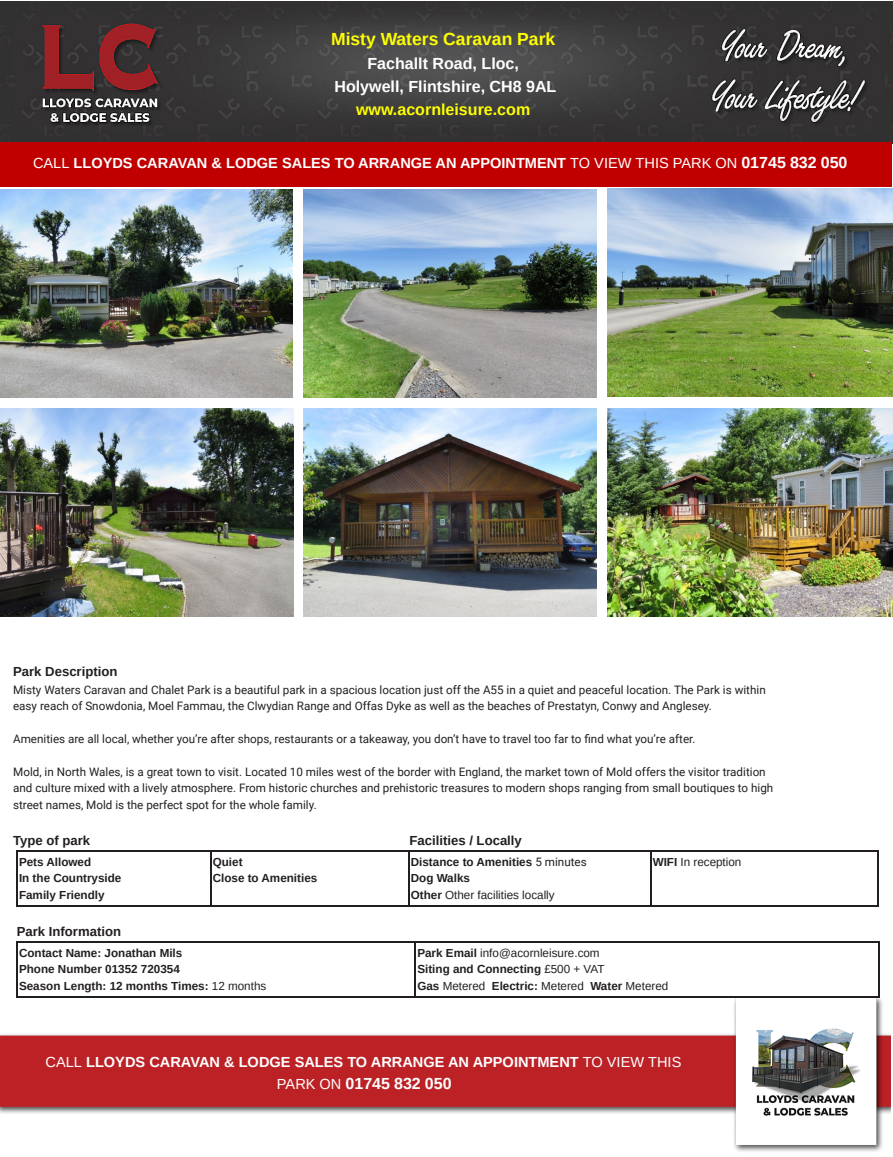
<style>
.page{position:relative;width:893px;height:1157px;background:#fff}
.page>*{position:absolute;margin:0;border:0;box-sizing:border-box;transform-origin:0 0}
.t1{font:700 17.55px "Arimo";color:#ff0}
.t2{font:700 16.05px/23px "Arimo";color:#fff;text-align:center}
.t3{font:700 14.55px "Arimo";color:#fff}
.t4{font:700 13.2px "Arimo";color:#231f20}
.t5{font:11.7px/16.4px "Roboto";color:#231f20}
.t6{font:700 11.7px/16.4px "Arimo";color:#231f20}
.t7{font:11.7px/16.4px "Arimo";color:#231f20}
.s1{color:#ff0}
.s2{font-weight:400}
.s3{font-size:16.05px}
.s4{font-family:"Roboto";font-weight:400}
.s5{font-weight:700}
.s6{font-weight:400;font-size:14.55px}
</style>
<div class="page">
<img style="left:0;top:1px;width:893px;height:142px">
<img style="left:0;top:998px;width:891px;height:154px">
<hr style="left:650px;top:850px;width:229px;height:1px;background:#231f20">
<hr style="left:650px;top:905px;width:229px;height:1px;background:#231f20">
<hr style="left:878px;top:850px;width:1px;height:56px;background:#231f20">
<hr style="left:408px;top:850px;width:243px;height:1px;background:#231f20">
<hr style="left:408px;top:905px;width:243px;height:1px;background:#231f20">
<hr style="left:650px;top:850px;width:1px;height:56px;background:#231f20">
<hr style="left:210px;top:850px;width:199px;height:1px;background:#231f20">
<hr style="left:210px;top:905px;width:199px;height:1px;background:#231f20">
<hr style="left:408px;top:850px;width:1px;height:56px;background:#231f20">
<hr style="left:16px;top:850px;width:195px;height:1px;background:#231f20">
<hr style="left:16px;top:905px;width:195px;height:1px;background:#231f20">
<hr style="left:16px;top:850px;width:2px;height:56px;background:#231f20">
<hr style="left:210px;top:850px;width:1px;height:56px;background:#231f20">
<hr style="left:415px;top:941px;width:465px;height:1px;background:#231f20">
<hr style="left:415px;top:996px;width:465px;height:1px;background:#231f20">
<hr style="left:879px;top:941px;width:1px;height:56px;background:#231f20">
<hr style="left:16px;top:941px;width:400px;height:1px;background:#231f20">
<hr style="left:16px;top:996px;width:400px;height:1px;background:#231f20">
<hr style="left:16px;top:941px;width:2px;height:56px;background:#231f20">
<hr style="left:415px;top:941px;width:1px;height:56px;background:#231f20">
<div style="left:0;top:142px;width:892px;height:45px;background:#c00000"></div>
<img style="left:303px;top:189px;width:293px;height:208px">
<img style="left:607px;top:188px;width:286px;height:208px">
<img style="left:0;top:189px;width:292px;height:208px">
<img style="left:0;top:408px;width:293px;height:208px">
<img style="left:303px;top:408px;width:293px;height:208px">
<img style="left:607px;top:408px;width:286px;height:208px">
<p class="t1" style="left:331px;top:29px;width:226px">Misty Waters Caravan Park</p>
<p class="t2" style="left:334px;top:52px;width:223px">Fachallt Road, Lloc,<br>Holywell, Flintshire, CH8 9AL <span class="s1">www.acornleisure.com</span></p>
<p class="t3" style="left:33px;top:155px;width:816px"><span class="s2">CALL</span> LLOYDS CARAVAN &amp; LODGE SALES TO ARRANGE AN APPOINTMENT <span class="s2">TO VIEW THIS PARK ON</span> <span class="s3">01745 832 050</span></p>
<p class="t4" style="left:13px;top:664px;width:106px">Park Description</p>
<p class="t5" style="left:13px;top:681px;width:754px">Misty Waters Caravan and Chalet Park is a beautiful park in a spacious location just off the A55 in a quiet and peaceful location. The Park is within easy reach of Snowdonia, Moel Fammau, the Clwydian Range and Offas Dyke as well as the beaches of Prestatyn, Conwy and Anglesey.</p>
<p class="t5" style="left:13px;top:730px;width:684px">Amenities are all local, whether you’re after shops, restaurants or a takeaway, you don’t have to travel too far to find what you’re after.</p>
<p class="t5" style="left:13px;top:763px;width:762px">Mold, in North Wales, is a great town to visit. Located 10 miles west of the border with England, the market town of Mold offers the visitor tradition and culture mixed with a lively atmosphere. From historic churches and prehistoric treasures to modern shops ranging from small boutiques to high street names, Mold is the perfect spot for the whole family.</p>
<p class="t4" style="left:13px;top:833px;width:79px">Type of park</p>
<p class="t4" style="left:409px;top:833px;width:114px">Facilities / Locally</p>
<p class="t6" style="left:19px;top:853px;width:104px">Pets Allowed<br>In the Countryside<br>Family Friendly</p>
<p class="t6" style="left:213px;top:853px;width:106px">Quiet<br>Close to Amenities</p>
<p class="t6" style="left:411px;top:853px;width:177px">Distance to Amenities <span class="s4">5 minutes<br></span>Dog Walks<br>Other <span class="s2">Other facilities locally</span></p>
<p class="t7" style="left:653px;top:853px;width:90px"><span class="s5">WIFI</span> In reception</p>
<p class="t4" style="left:17px;top:924px;width:106px">Park Information</p>
<p class="t6" style="left:19px;top:944px;width:249px">Contact Name: Jonathan Mils<br>Phone Number 01352 720354<br>Season Length: 12 months Times: <span class="s2">12 months</span></p>
<p class="t7" style="left:417px;top:944px;width:252px"><span class="s5">Park Email</span> info@acornleisure.com<br><span class="s5">Siting and Connecting</span> £500 + VAT<br><span class="s5">Gas</span> Metered <span class="s5">Electric:</span> Metered <span class="s5">Water</span> Metered</p>
<p class="t3" style="left:46px;top:1054px;width:637px"><span class="s2">CALL</span> LLOYDS CARAVAN &amp; LODGE SALES TO ARRANGE AN APPOINTMENT <span class="s2">TO VIEW THIS</span></p>
<p class="t2" style="left:277px;top:1072px;width:176px"><span class="s6">PARK ON</span> 01745 832 050</p>
</div>
